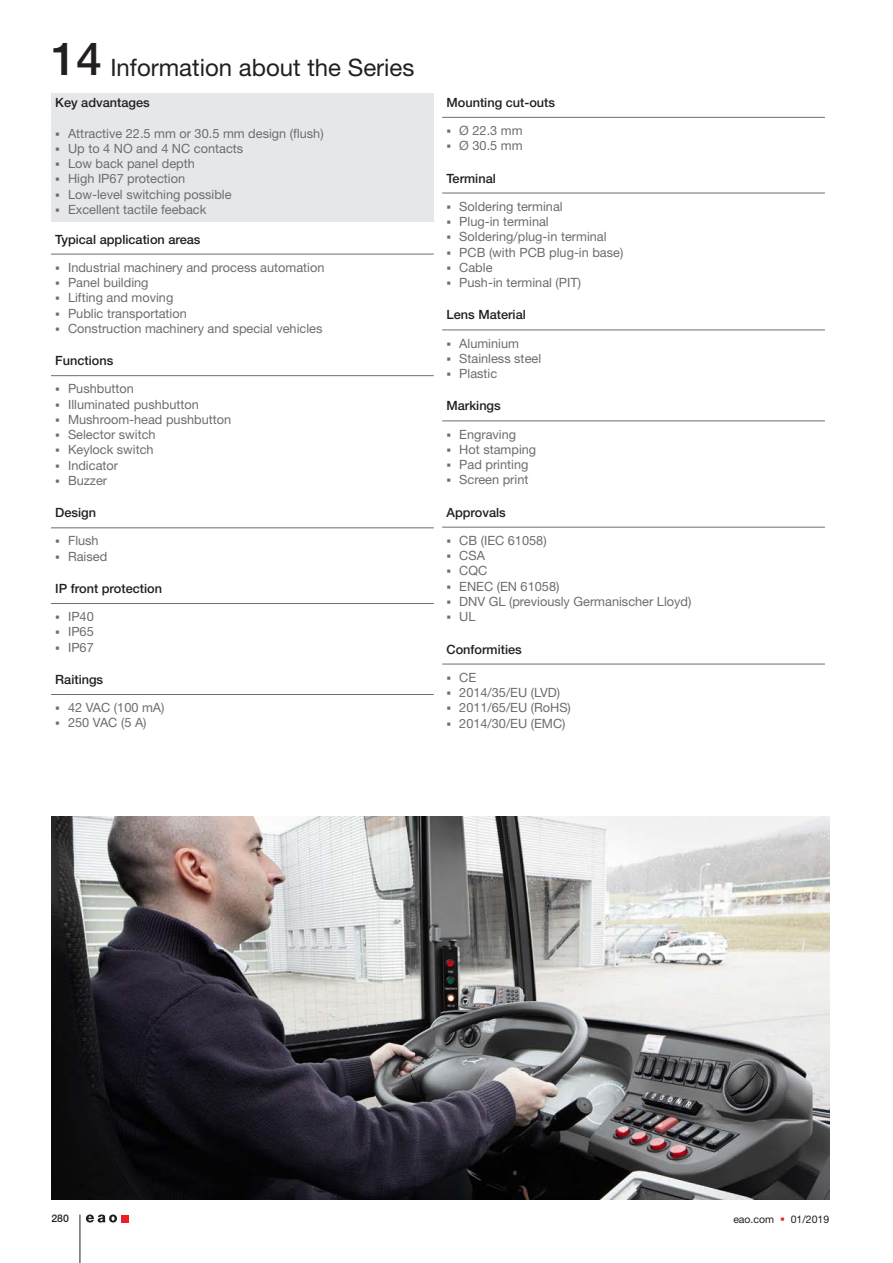
<style>
.page{position:relative;width:893px;height:1263px;background:#fff}
.page>*{position:absolute;margin:0;border:0;box-sizing:border-box;transform-origin:0 0}
.t1{font:500 45.75px "Helvetica Neue LT Std";color:#231f20}
.t2{font:24px "Helvetica Neue LT Std";color:#231f20}
.t3{font:12.75px "Helvetica Neue LT Std";color:#6c6d70}
.t4{font:500 12.75px "Helvetica Neue LT Std";color:#231f20}
.t5{font:10.5px "Helvetica Neue LT Std";color:#231f20}
.t6{font:500 10.5px "Helvetica Neue LT Std";color:#231f20}
.s1{color:#ee1d23}
</style>
<div class="page">
<div style="left:51px;top:94px;width:383px;height:128px;background:#e6e7e9"></div>
<hr style="left:51px;top:254px;width:383px;height:1px;background:#6c6d70">
<hr style="left:51px;top:375px;width:383px;height:1px;background:#6c6d70">
<hr style="left:51px;top:528px;width:383px;height:1px;background:#6c6d70">
<hr style="left:51px;top:603px;width:383px;height:1px;background:#6c6d70">
<hr style="left:51px;top:694px;width:383px;height:1px;background:#6c6d70">
<hr style="left:442px;top:117px;width:383px;height:1px;background:#6c6d70">
<hr style="left:442px;top:193px;width:383px;height:1px;background:#6c6d70">
<hr style="left:442px;top:330px;width:383px;height:1px;background:#6c6d70">
<hr style="left:442px;top:421px;width:383px;height:1px;background:#6c6d70">
<hr style="left:442px;top:527px;width:383px;height:1px;background:#6c6d70">
<hr style="left:442px;top:664px;width:383px;height:1px;background:#6c6d70">
<hr style="left:80px;top:1214px;width:1px;height:49px;background:#231f20">
<img style="left:51px;top:816px;width:778px;height:383px">
<div style="left:121px;top:1215px;width:7px;height:7px;background:#ee1d23"></div>
<svg style="left:86px;top:1214px;width:31px;height:8px"></svg>
<h1 class="t1" style="left:51px;top:32px;width:52px">14</h1>
<h2 class="t2" style="left:110px;top:53px;width:306px">Information about the Series</h2>
<p class="t4" style="left:55px;top:95px;width:96px">Key advantages</p>
<p class="t3" style="left:55px;top:125px;width:270px">▪ Attractive 22.5 mm or 30.5 mm design (flush)</p>
<p class="t3" style="left:55px;top:141px;width:190px">▪ Up to 4 NO and 4 NC contacts</p>
<p class="t3" style="left:55px;top:156px;width:141px">▪ Low back panel depth</p>
<p class="t3" style="left:55px;top:171px;width:131px">▪ High IP67 protection</p>
<p class="t3" style="left:55px;top:187px;width:178px">▪ Low-level switching possible</p>
<p class="t3" style="left:55px;top:202px;width:153px">▪ Excellent tactile feeback</p>
<p class="t4" style="left:55px;top:231px;width:147px">Typical application areas</p>
<p class="t3" style="left:55px;top:260px;width:271px">▪ Industrial machinery and process automation</p>
<p class="t3" style="left:55px;top:275px;width:95px">▪ Panel building</p>
<p class="t3" style="left:55px;top:290px;width:120px">▪ Lifting and moving</p>
<p class="t3" style="left:55px;top:305px;width:133px">▪ Public transportation</p>
<p class="t3" style="left:55px;top:321px;width:269px">▪ Construction machinery and special vehicles</p>
<p class="t4" style="left:55px;top:353px;width:60px">Functions</p>
<p class="t3" style="left:55px;top:381px;width:80px">▪ Pushbutton</p>
<p class="t3" style="left:55px;top:396px;width:145px">▪ Illuminated pushbutton</p>
<p class="t3" style="left:55px;top:412px;width:177px">▪ Mushroom-head pushbutton</p>
<p class="t3" style="left:55px;top:427px;width:102px">▪ Selector switch</p>
<p class="t3" style="left:55px;top:442px;width:100px">▪ Keylock switch</p>
<p class="t3" style="left:55px;top:458px;width:64px">▪ Indicator</p>
<p class="t3" style="left:55px;top:473px;width:53px">▪ Buzzer</p>
<p class="t4" style="left:55px;top:505px;width:42px">Design</p>
<p class="t3" style="left:55px;top:533px;width:45px">▪ Flush</p>
<p class="t3" style="left:55px;top:549px;width:53px">▪ Raised</p>
<p class="t4" style="left:55px;top:581px;width:108px">IP front protection</p>
<p class="t3" style="left:55px;top:609px;width:40px">▪ IP40</p>
<p class="t3" style="left:55px;top:624px;width:40px">▪ IP65</p>
<p class="t3" style="left:55px;top:640px;width:40px">▪ IP67</p>
<p class="t4" style="left:55px;top:672px;width:49px">Raitings</p>
<p class="t3" style="left:55px;top:700px;width:111px">▪ 42 VAC (100 mA)</p>
<p class="t3" style="left:55px;top:715px;width:93px">▪ 250 VAC (5 A)</p>
<p class="t4" style="left:446px;top:95px;width:110px">Mounting cut-outs</p>
<p class="t3" style="left:446px;top:123px;width:78px">▪ Ø 22.3 mm</p>
<p class="t3" style="left:446px;top:138px;width:78px">▪ Ø 30.5 mm</p>
<p class="t4" style="left:446px;top:170px;width:51px">Terminal</p>
<p class="t3" style="left:446px;top:198px;width:118px">▪ Soldering terminal</p>
<p class="t3" style="left:446px;top:214px;width:104px">▪ Plug-in terminal</p>
<p class="t3" style="left:446px;top:229px;width:162px">▪ Soldering/plug-in terminal</p>
<p class="t3" style="left:446px;top:244px;width:178px">▪ PCB (with PCB plug-in base)</p>
<p class="t3" style="left:446px;top:260px;width:48px">▪ Cable</p>
<p class="t3" style="left:446px;top:275px;width:136px">▪ Push-in terminal (PIT)</p>
<p class="t4" style="left:446px;top:307px;width:81px">Lens Material</p>
<p class="t3" style="left:446px;top:335px;width:74px">▪ Aluminium</p>
<p class="t3" style="left:446px;top:351px;width:96px">▪ Stainless steel</p>
<p class="t3" style="left:446px;top:366px;width:52px">▪ Plastic</p>
<p class="t4" style="left:446px;top:398px;width:56px">Markings</p>
<p class="t3" style="left:446px;top:426px;width:71px">▪ Engraving</p>
<p class="t3" style="left:446px;top:442px;width:91px">▪ Hot stamping</p>
<p class="t3" style="left:446px;top:457px;width:83px">▪ Pad printing</p>
<p class="t3" style="left:446px;top:472px;width:83px">▪ Screen print</p>
<p class="t4" style="left:446px;top:505px;width:61px">Approvals</p>
<p class="t3" style="left:446px;top:533px;width:102px">▪ CB (IEC 61058)</p>
<p class="t3" style="left:446px;top:548px;width:40px">▪ CSA</p>
<p class="t3" style="left:446px;top:563px;width:42px">▪ CQC</p>
<p class="t3" style="left:446px;top:578px;width:114px">▪ ENEC (EN 61058)</p>
<p class="t3" style="left:446px;top:594px;width:246px">▪ DNV GL (previously Germanischer Lloyd)</p>
<p class="t3" style="left:446px;top:609px;width:31px">▪ UL</p>
<p class="t4" style="left:446px;top:641px;width:77px">Conformities</p>
<p class="t3" style="left:446px;top:669px;width:31px">▪ CE</p>
<p class="t3" style="left:446px;top:685px;width:115px">▪ 2014/35/EU (LVD)</p>
<p class="t3" style="left:446px;top:700px;width:126px">▪ 2011/65/EU (RoHS)</p>
<p class="t3" style="left:446px;top:715px;width:121px">▪ 2014/30/EU (EMC)</p>
<p class="t6" style="left:51px;top:1212px;width:19px">280</p>
<p class="t5" style="left:733px;top:1212px;width:97px">eao.com <span class="s1">▪</span> 01/2019</p>
</div>
